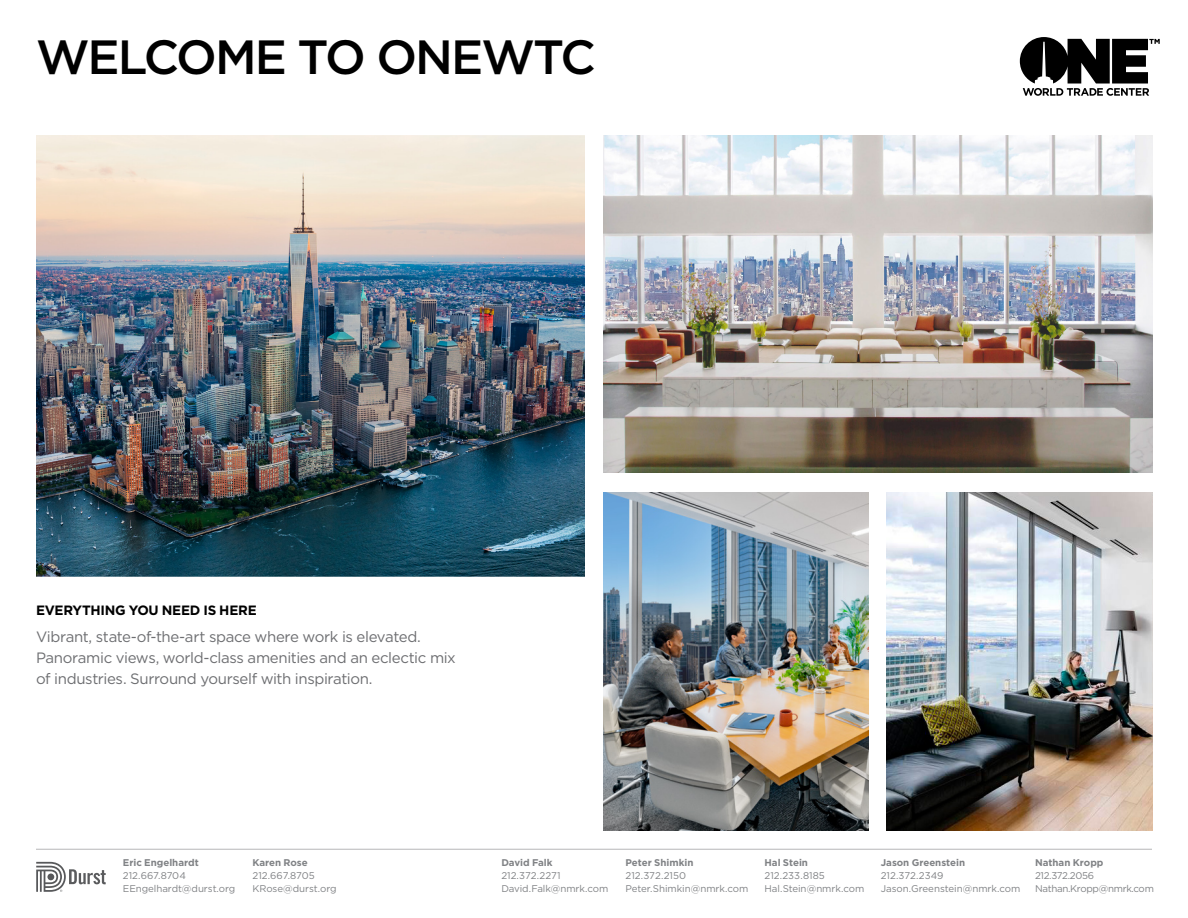
<style>
.page{position:relative;width:1188px;height:918px;background:#fff}
.page>*{position:absolute;margin:0;border:0;box-sizing:border-box;transform-origin:0 0}
.t1{font:500 48px "Gotham";letter-spacing:-.04em;color:#000}
.t2{font:15px/21px "Gotham";letter-spacing:-.025em;color:#6d6e71}
.t3{font:700 13.5px "Gotham";letter-spacing:-.02em;color:#000}
.t4{font:9.75px/12.8px "Gotham";letter-spacing:-.005em;color:#808285}
.t5{font:700 9.75px "Gotham";letter-spacing:-.005em;color:#808285}
.t6{font:9.75px/12.8px "Gotham";letter-spacing:-.03em;color:#808285}
</style>
<div class="page">
<hr style="left:36px;top:849px;width:1116px;height:1px;background:#b6b7b8">
<svg style="left:1020px;top:37px;width:140px;height:59px"></svg>
<svg style="left:36px;top:862px;width:70px;height:30px"></svg>
<img style="left:603px;top:493px;width:266px;height:337px">
<img style="left:886px;top:493px;width:266px;height:337px">
<img style="left:603px;top:135px;width:549px;height:337px">
<img style="left:36px;top:135px;width:549px;height:442px">
<h1 class="t1" style="left:36px;top:26px;width:561px">WELCOME TO ONEWTC</h1>
<h3 class="t3" style="left:36px;top:601px;width:222px">EVERYTHING YOU NEED IS HERE</h3>
<h2 class="t2" style="left:36px;top:626px;width:421px">Vibrant, state-of-the-art space where work is elevated.<br>Panoramic views, world-class amenities and an eclectic mix of industries. Surround yourself with inspiration.</h2>
<p class="t5" style="left:123px;top:856px;width:77px">Eric Engelhardt</p>
<p class="t4" style="left:123px;top:869px;width:114px">212.667.8704<br>EEngelhardt@durst.org</p>
<p class="t5" style="left:252px;top:856px;width:57px">Karen Rose</p>
<p class="t4" style="left:252px;top:869px;width:86px">212.667.8705<br>KRose@durst.org</p>
<p class="t5" style="left:501px;top:856px;width:53px">David Falk</p>
<p class="t4" style="left:501px;top:869px;width:109px">212.372.2271<br>David.Falk@nmrk.com</p>
<p class="t5" style="left:626px;top:856px;width:69px">Peter Shimkin</p>
<p class="t4" style="left:626px;top:869px;width:124px">212.372.2150<br>Peter.Shimkin@nmrk.com</p>
<p class="t5" style="left:765px;top:856px;width:45px">Hal Stein</p>
<p class="t4" style="left:765px;top:869px;width:101px">212.233.8185<br>Hal.Stein@nmrk.com</p>
<p class="t5" style="left:881px;top:856px;width:86px">Jason Greenstein</p>
<p class="t4" style="left:881px;top:869px;width:141px">212.372.2349<br>Jason.Greenstein@nmrk.com</p>
<p class="t5" style="left:1035px;top:856px;width:70px">Nathan Kropp</p>
<p class="t6" style="left:1035px;top:869px;width:120px">212.372.2056<br>Nathan.Kropp@nmrk.com</p>
</div>
